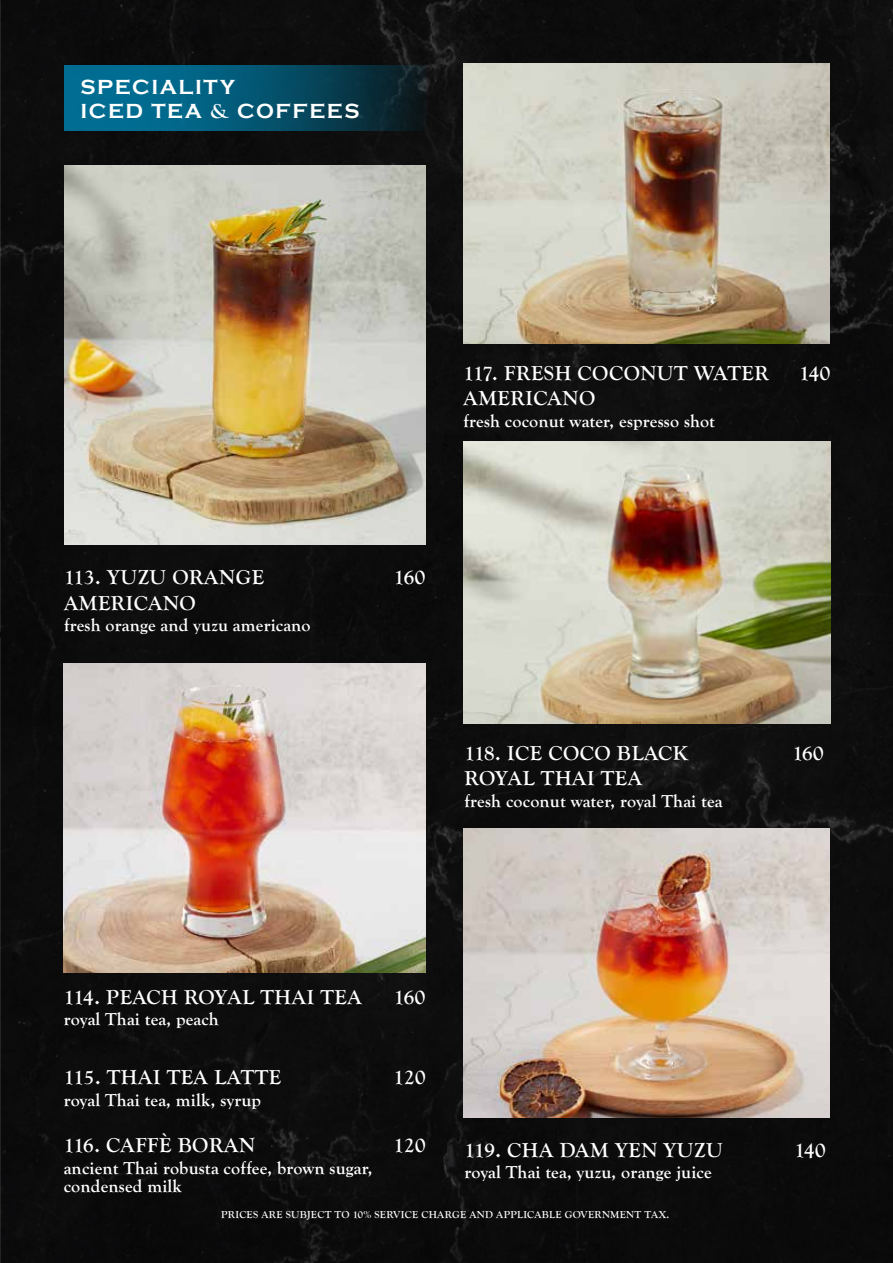
<style>
.page{position:relative;width:893px;height:1263px;background:#0c0c0c}
.page>*{position:absolute;margin:0;border:0;box-sizing:border-box;transform-origin:0 0}
.t1{font:700 21px "Goudy Old Style T";letter-spacing:.025em;color:#fff}
.t2{font:700 21px/24px "Copperplate Gothic";letter-spacing:.075em;color:#fff}
.t3{font:700 18px/18px "Goudy Old Style T";letter-spacing:.01em;color:#fff}
.t4{font:700 10.5px "Goudy Old Style T";letter-spacing:.025em;color:#fff}
.s1{font-family:"Goudy Old Style T"}
</style>
<div class="page">
<img style="left:0;top:0;width:1px;height:632px">
<img style="left:0;top:638px;width:1px;height:625px">
<img style="left:65px;top:166px;width:360px;height:378px">
<img style="left:463px;top:64px;width:367px;height:280px">
<img style="left:463px;top:441px;width:367px;height:282px">
<img style="left:463px;top:828px;width:367px;height:289px">
<img style="left:64px;top:664px;width:361px;height:309px">
<svg style="left:64px;top:65px;width:361px;height:66px;background:#04516b"></svg>
<p class="t2" style="left:80px;top:75px;width:281px">SPECIALITY<br>ICED TEA <span class="s1">&amp;</span> COFFEES</p>
<p class="t1" style="left:463px;top:362px;width:307px">117. FRESH COCONUT WATER</p>
<p class="t1" style="left:799px;top:362px;width:33px">140</p>
<p class="t1" style="left:463px;top:387px;width:133px">AMERICANO</p>
<p class="t3" style="left:463px;top:412px;width:253px">fresh coconut water, espresso shot</p>
<p class="t1" style="left:64px;top:566px;width:202px">113. YUZU ORANGE</p>
<p class="t1" style="left:394px;top:566px;width:33px">160</p>
<p class="t1" style="left:64px;top:591px;width:133px">AMERICANO</p>
<p class="t3" style="left:64px;top:616px;width:248px">fresh orange and yuzu americano</p>
<p class="t1" style="left:465px;top:741px;width:225px">118. ICE COCO BLACK</p>
<p class="t1" style="left:792px;top:741px;width:33px">160</p>
<p class="t1" style="left:465px;top:766px;width:179px">ROYAL THAI TEA</p>
<p class="t3" style="left:465px;top:792px;width:259px">fresh coconut water, royal Thai tea</p>
<p class="t1" style="left:64px;top:986px;width:299px">114. PEACH ROYAL THAI TEA</p>
<p class="t1" style="left:394px;top:986px;width:33px">160</p>
<p class="t3" style="left:64px;top:1011px;width:156px">royal Thai tea, peach</p>
<p class="t1" style="left:64px;top:1065px;width:219px">115. THAI TEA LATTE</p>
<p class="t1" style="left:394px;top:1065px;width:33px">120</p>
<p class="t3" style="left:64px;top:1091px;width:199px">royal Thai tea, milk, syrup</p>
<p class="t1" style="left:64px;top:1134px;width:193px">116. CAFFÈ BORAN</p>
<p class="t1" style="left:394px;top:1134px;width:33px">120</p>
<p class="t3" style="left:64px;top:1159px;width:310px">ancient Thai robusta coffee, brown sugar, condensed milk</p>
<p class="t1" style="left:465px;top:1138px;width:260px">119. CHA DAM YEN YUZU</p>
<p class="t1" style="left:794px;top:1138px;width:33px">140</p>
<p class="t3" style="left:465px;top:1164px;width:249px">royal Thai tea, yuzu, orange juice</p>
<p class="t4" style="left:221px;top:1208px;width:450px">PRICES ARE SUBJECT TO 10% SERVICE CHARGE AND APPLICABLE GOVERNMENT TAX.</p>
</div>
